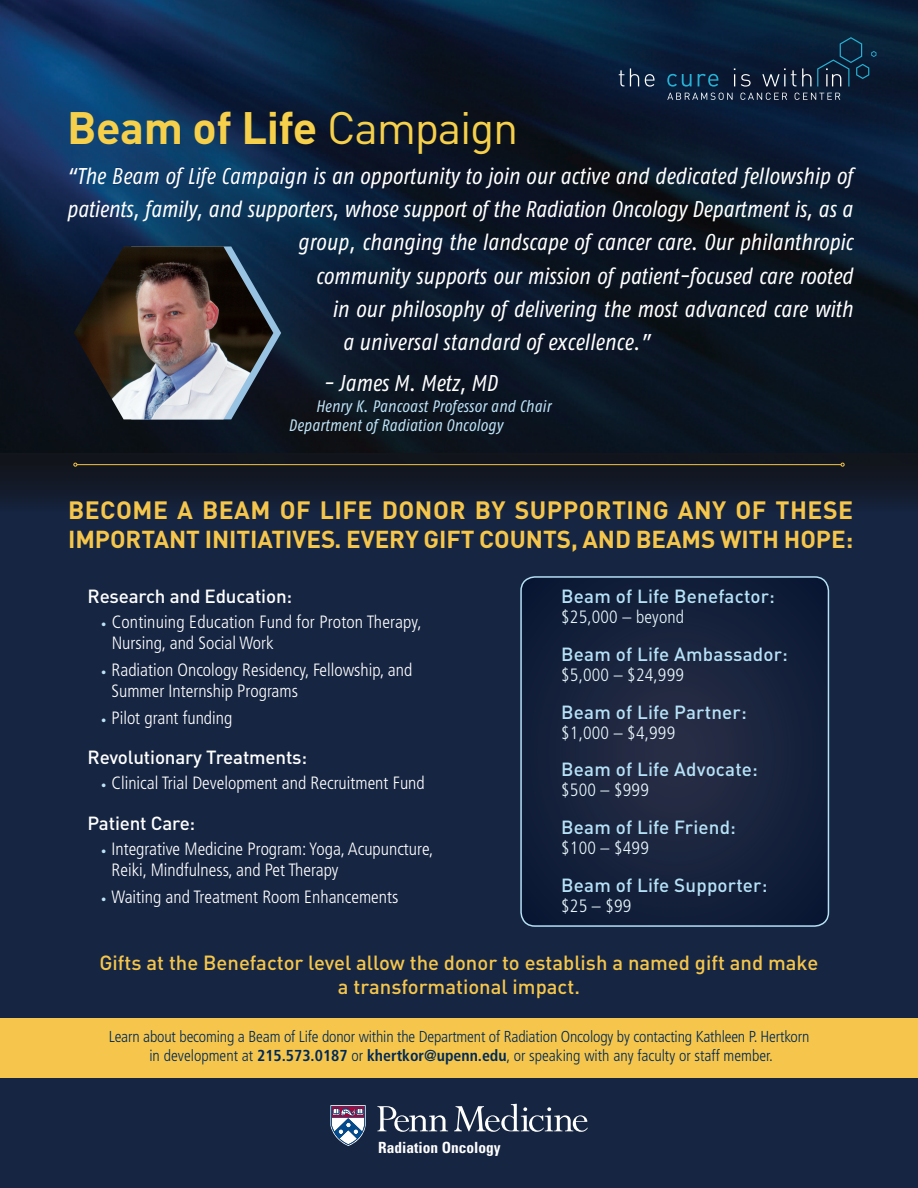
<style>
.page{position:relative;width:918px;height:1188px;background:#162542}
.page>*{position:absolute;margin:0;border:0;box-sizing:border-box;transform-origin:0 0}
.t1{font:700 44.85px "DIN";letter-spacing:-.01em;color:#f6d04a}
.t2{font:700 24.75px "DIN";letter-spacing:.02em;color:#f5c64b}
.t3{font:700 24.15px "DIN";letter-spacing:-.005em;color:#f5c64b}
.t4{font:italic 22.8px "Fago Co";color:#fff}
.t5{font:500 20.25px/24.3px "DIN";color:#f5c64b;text-align:center}
.t6{font:500 18.75px "DIN";letter-spacing:.01em;color:#b6e2f8}
.t7{font:500 18.75px "DIN";letter-spacing:-.01em;color:#fff}
.t8{font:300 condensed 17.85px/21px "Frutiger";color:#fff}
.t9{font:300 condensed 17.85px "Frutiger";letter-spacing:.01em;color:#e8f6fc}
.t10{font:italic 16.65px/19.5px "Fago Co";letter-spacing:.01em;color:#bee3f7}
.t11{font:300 condensed 15.9px/19.5px "Frutiger";letter-spacing:-.01em;color:#00295a;text-align:center}
.t12{font:700 condensed 15.45px "Univers";color:#fff}
.s1{font-weight:400}
.s2{font-size:10.5px;color:#bee3f7}
.s3{font-weight:700}
</style>
<div class="page">
<img style="left:0;top:0;width:918px;height:453px">
<svg style="left:619px;top:70px;width:5px;height:16px"></svg>
<svg style="left:630px;top:68px;width:9px;height:18px"></svg>
<svg style="left:645px;top:74px;width:10px;height:13px"></svg>
<svg style="left:667px;top:74px;width:25px;height:13px"></svg>
<svg style="left:698px;top:74px;width:20px;height:13px"></svg>
<svg style="left:734px;top:68px;width:1px;height:18px"></svg>
<svg style="left:741px;top:74px;width:10px;height:13px"></svg>
<svg style="left:667px;top:93px;width:66px;height:7px"></svg>
<svg style="left:740px;top:93px;width:47px;height:7px"></svg>
<svg style="left:795px;top:93px;width:45px;height:7px"></svg>
<svg style="left:762px;top:37px;width:114px;height:50px"></svg>
<div style="left:0;top:453px;width:918px;height:59px;background:linear-gradient(to bottom,#131416,#14213a)"></div>
<svg style="left:112px;top:167px;width:47px;height:23px"></svg>
<svg style="left:166px;top:167px;width:141px;height:28px"></svg>
<div style="left:0;top:1018px;width:918px;height:59px;background:#f5c64b"></div>
<svg style="left:377px;top:1106px;width:71px;height:26px"></svg>
<svg style="left:454px;top:1104px;width:134px;height:28px"></svg>
<svg style="left:330px;top:1105px;width:36px;height:41px"></svg>
<svg style="left:521px;top:577px;width:307px;height:349px"></svg>
<div style="left:520px;top:576px;width:309px;height:351px;border:1px solid #b6e2f8;border-radius:14px"></div>
<svg style="left:273px;top:246px;width:8px;height:173px"></svg>
<img style="left:74px;top:246px;width:199px;height:173px">
<hr style="left:77px;top:464px;width:764px;height:1px;background:#f5c64b">
<svg style="left:841px;top:463px;width:4px;height:4px"></svg>
<svg style="left:73px;top:463px;width:4px;height:4px"></svg>
<h1 class="t1" style="left:67px;top:99px;width:453px">Beam of Life <span class="s1">Campaign</span></h1>
<p class="t4" style="left:67px;top:163px;width:788px">“The Beam of Life Campaign is an opportunity to join our active and dedicated fellowship of</p>
<p class="t4" style="left:67px;top:196px;width:787px">patients, family, and supporters, whose support of the Radiation Oncology Department is, as a</p>
<p class="t4" style="left:298px;top:229px;width:557px">group, changing the landscape of cancer care. Our philanthropic</p>
<p class="t4" style="left:316px;top:263px;width:539px">community supports our mission of patient-focused care rooted</p>
<p class="t4" style="left:332px;top:296px;width:522px">in our philosophy of delivering the most advanced care with</p>
<p class="t4" style="left:343px;top:329px;width:309px">a universal standard of excellence.”</p>
<p class="t4" style="left:323px;top:370px;width:176px">- James M. Metz, MD</p>
<p class="t10" style="left:289px;top:396px;width:264px;text-indent:27px">Henry K. Pancoast Professor and Chair<br>Department of Radiation Oncology</p>
<p class="t2" style="left:68px;top:493px;width:787px">BECOME A BEAM OF LIFE DONOR BY SUPPORTING ANY OF THESE</p>
<p class="t3" style="left:68px;top:524px;width:787px">IMPORTANT INITIATIVES. EVERY GIFT COUNTS, AND BEAMS WITH HOPE:</p>
<p class="t7" style="left:88px;top:584px;width:206px">Research and Education:</p>
<p class="t8" style="left:112px;top:611px;width:312px;text-indent:-11px"><span class="s2">•</span> Continuing Education Fund for Proton Therapy,<br>Nursing, and Social Work</p>
<p class="t8" style="left:112px;top:659px;width:302px;text-indent:-10px"><span class="s2">•</span> Radiation Oncology Residency, Fellowship, and<br>Summer Internship Programs</p>
<p class="t8" style="left:101px;top:707px;width:133px"><span class="s2">•</span> Pilot grant funding</p>
<p class="t7" style="left:88px;top:746px;width:221px">Revolutionary Treatments:</p>
<p class="t8" style="left:101px;top:773px;width:325px"><span class="s2">•</span> Clinical Trial Development and Recruitment Fund</p>
<p class="t7" style="left:88px;top:811px;width:109px">Patient Care:</p>
<p class="t8" style="left:112px;top:838px;width:323px;text-indent:-10px"><span class="s2">•</span> Integrative Medicine Program: Yoga, Acupuncture,<br>Reiki, Mindfulness, and Pet Therapy</p>
<p class="t8" style="left:101px;top:886px;width:299px"><span class="s2">•</span> Waiting and Treatment Room Enhancements</p>
<p class="t6" style="left:561px;top:584px;width:215px">Beam of Life Benefactor:</p>
<p class="t9" style="left:561px;top:607px;width:124px">$25,000 – beyond</p>
<p class="t6" style="left:561px;top:642px;width:228px">Beam of Life Ambassador:</p>
<p class="t9" style="left:561px;top:664px;width:124px">$5,000 – $24,999</p>
<p class="t6" style="left:561px;top:700px;width:187px">Beam of Life Partner:</p>
<p class="t9" style="left:561px;top:722px;width:116px">$1,000 – $4,999</p>
<p class="t6" style="left:561px;top:758px;width:198px">Beam of Life Advocate:</p>
<p class="t9" style="left:561px;top:780px;width:89px">$500 – $999</p>
<p class="t6" style="left:561px;top:815px;width:176px">Beam of Life Friend:</p>
<p class="t9" style="left:561px;top:838px;width:89px">$100 – $499</p>
<p class="t6" style="left:561px;top:873px;width:208px">Beam of Life Supporter:</p>
<p class="t9" style="left:561px;top:896px;width:72px">$25 – $99</p>
<p class="t5" style="left:99px;top:949px;width:721px">Gifts at the Benefactor level allow the donor to establish a named gift and make a transformational impact.</p>
<p class="t11" style="left:109px;top:1027px;width:702px">Learn about becoming a Beam of Life donor within the Department of Radiation Oncology by contacting Kathleen P. Hertkorn in development at <span class="s3">215.573.0187</span> or <span class="s3">khertkor@upenn.edu</span>, or speaking with any faculty or staff member.</p>
<p class="t12" style="left:378px;top:1138px;width:124px">Radiation Oncology</p>
</div>
